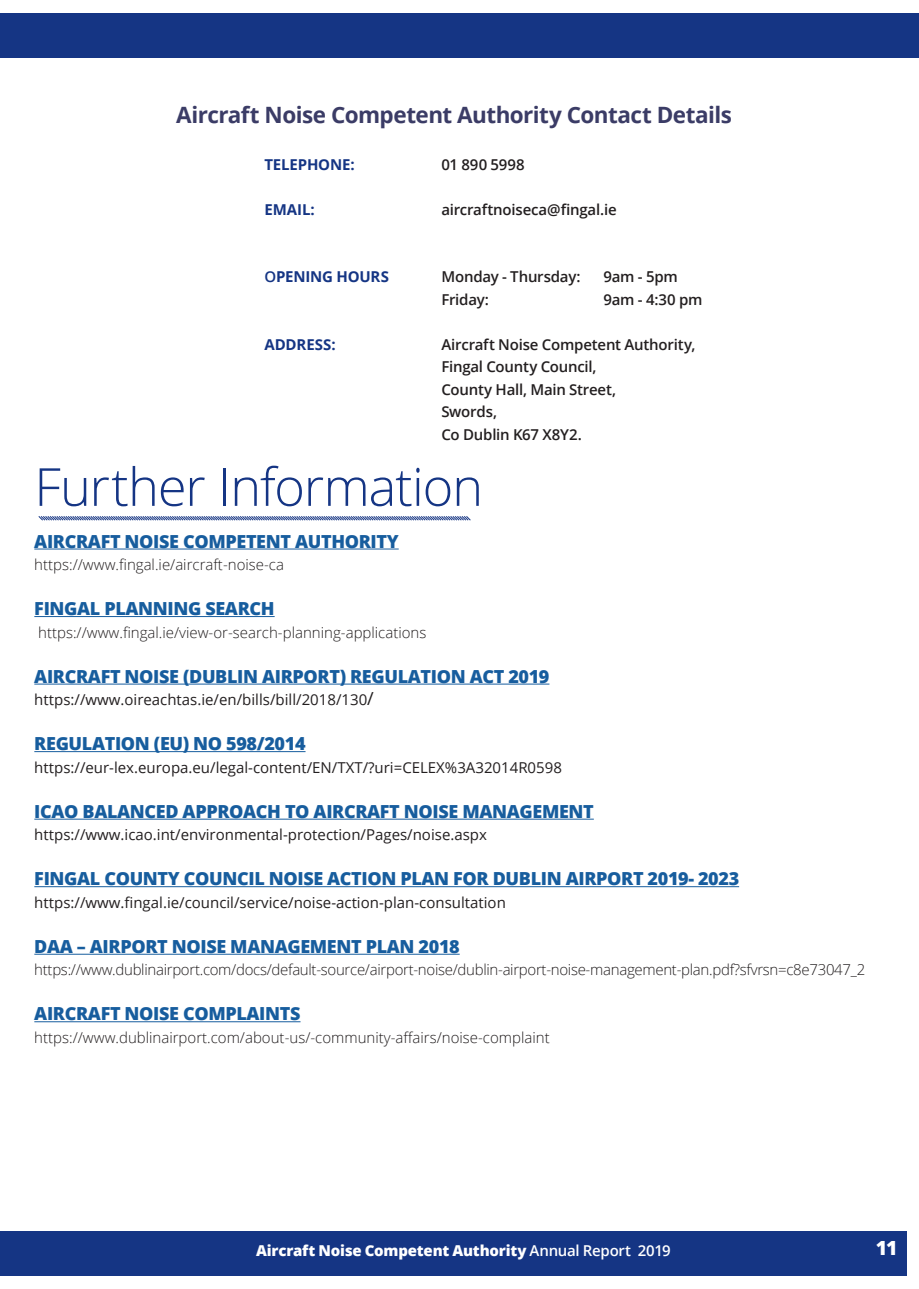
<style>
.page{position:relative;width:919px;height:1289px;background:#fff}
.page>*{position:absolute;margin:0;border:0;box-sizing:border-box;transform-origin:0 0}
.t1{font:300 52.5px "Open Sans";letter-spacing:-.025em;color:#153584}
.t2{font:700 22.5px "Open Sans";letter-spacing:-.025em;color:#3b3c66}
.t3{font:800 19.5px "Open Sans";color:#fff}
.t4{font:800 18px "Open Sans";letter-spacing:-.02em;color:#175d9e}
.t5{font:15px "Open Sans";color:#231f20}
.t6{font:600 15px/22.5px "Open Sans";letter-spacing:-.015em;color:#231f20}
.t7{font:300 15px "Open Sans";color:#231f20}
.t8{font:300 15px "Open Sans";letter-spacing:-.02em;color:#231f20}
.t9{font:800 15px "Open Sans";letter-spacing:-.015em;color:#fff}
.t10{font:700 15px "Open Sans";letter-spacing:-.01em;color:#153584}
.s1{font-weight:600}
.s2{font-size:18px}
</style>
<div class="page">
<div style="left:0;top:13px;width:62px;height:45px;background:#153584"></div>
<div style="left:62px;top:13px;width:856px;height:45px;background:#153584"></div>
<hr style="left:34px;top:548px;width:364px;height:1px;background:#175d9e">
<hr style="left:34px;top:616px;width:240px;height:1px;background:#175d9e">
<hr style="left:34px;top:683px;width:515px;height:1px;background:#175d9e">
<hr style="left:34px;top:751px;width:271px;height:1px;background:#175d9e">
<hr style="left:34px;top:818px;width:559px;height:1px;background:#175d9e">
<hr style="left:34px;top:886px;width:705px;height:1px;background:#175d9e">
<hr style="left:34px;top:953px;width:425px;height:1px;background:#175d9e">
<hr style="left:34px;top:1021px;width:266px;height:1px;background:#175d9e">
<svg style="left:38px;top:516px;width:433px;height:5px;background:#8d9cc2"></svg>
<div style="left:0;top:1231px;width:906px;height:45px;background:#153584"></div>
<p class="t2" style="left:176px;top:99px;width:557px">Aircraft Noise Competent Authority Contact Details</p>
<p class="t10" style="left:264px;top:153px;width:92px">TELEPHONE:</p>
<p class="t6" style="left:441px;top:152px;width:85px">01 890 5998</p>
<p class="t10" style="left:264px;top:198px;width:52px">EMAIL:</p>
<p class="t6" style="left:441px;top:197px;width:177px">aircraftnoiseca@fingal.ie</p>
<p class="t10" style="left:264px;top:266px;width:126px"><span class="s1">O</span>PENING HOURS</p>
<p class="t6" style="left:441px;top:265px;width:141px">Monday - Thursday:</p>
<p class="t6" style="left:603px;top:265px;width:76px">9am - 5pm</p>
<p class="t6" style="left:441px;top:287px;width:49px">Friday:</p>
<p class="t6" style="left:603px;top:287px;width:101px">9am - 4:30 pm</p>
<p class="t10" style="left:264px;top:333px;width:73px">ADDRESS:</p>
<p class="t6" style="left:441px;top:332px;width:255px">Aircraft Noise Competent Authority,<br>Fingal County Council,<br>County Hall, Main Street,<br>Swords,<br>Co Dublin K67 X8Y2.</p>
<p class="t1" style="left:34px;top:451px;width:450px">Further Information</p>
<p class="t4" style="left:34px;top:527px;width:366px">AIRCRAFT NOISE COMPETENT AUTHORITY</p>
<p class="t7" style="left:34px;top:554px;width:251px">https://www.fingal.ie/aircraft-noise-ca</p>
<p class="t4" style="left:34px;top:595px;width:242px">FINGAL PLANNING SEARCH</p>
<p class="t7" style="left:38px;top:622px;width:389px">https://www.fingal.ie/view-or-search-planning-applications</p>
<p class="t4" style="left:34px;top:662px;width:516px">AIRCRAFT NOISE (DUBLIN AIRPORT) REGULATION ACT 2019</p>
<p class="t5" style="left:34px;top:689px;width:341px">https://www.oireachtas.ie/en/bills/bill/2018/130<span class="s2">/</span></p>
<p class="t4" style="left:34px;top:730px;width:273px">REGULATION (EU) NO 598/2014</p>
<p class="t5" style="left:34px;top:757px;width:529px">https://eur-lex.europa.eu/legal-content/EN/TXT/?uri=CELEX%3A32014R0598</p>
<p class="t4" style="left:34px;top:797px;width:561px">ICAO BALANCED APPROACH TO AIRCRAFT NOISE MANAGEMENT</p>
<p class="t5" style="left:34px;top:824px;width:454px">https://www.icao.int/environmental-protection/Pages/noise.aspx</p>
<p class="t4" style="left:34px;top:865px;width:706px">FINGAL COUNTY COUNCIL NOISE ACTION PLAN FOR DUBLIN AIRPORT 2019- 2023</p>
<p class="t5" style="left:34px;top:892px;width:473px">https://www.fingal.ie/council/service/noise-action-plan-consultation</p>
<p class="t4" style="left:34px;top:932px;width:427px">DAA – AIRPORT NOISE MANAGEMENT PLAN 2018</p>
<p class="t8" style="left:34px;top:959px;width:832px">https://www.dublinairport.com/docs/default-source/airport-noise/dublin-airport-noise-management-plan.pdf?sfvrsn=c8e73047_2</p>
<p class="t4" style="left:34px;top:1000px;width:268px">AIRCRAFT NOISE COMPLAINTS</p>
<p class="t7" style="left:34px;top:1027px;width:517px">https://www.dublinairport.com/about-us/-community-affairs/noise-complaint</p>
<p class="t9" style="left:256px;top:1239px;width:416px">Aircraft Noise Competent Authority <span class="s1">Annual Report 2019</span></p>
<p class="t3" style="left:875px;top:1233px;width:23px">11</p>
</div>
